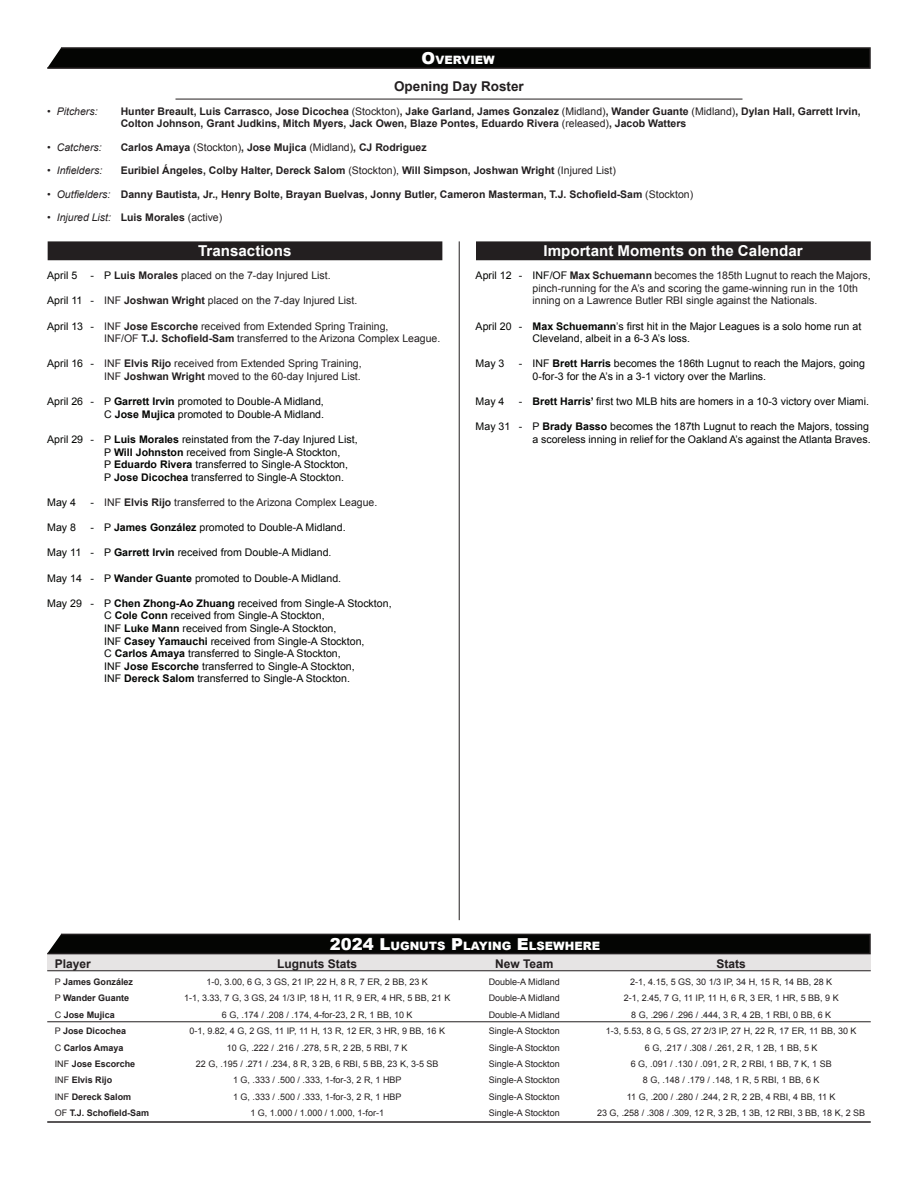
<style>
.page{position:relative;width:918px;height:1188px;background:#fff}
.page>*{position:absolute;margin:0;border:0;box-sizing:border-box;transform-origin:0 0}
.t1{font:700 15px "Arial";color:#fff}
.t2{font:700 13.5px "Arial";color:#231f20}
.t3{font:700 12px "Arial";color:#231f20}
.t4{font:900 11.55px "Arial";color:#fff}
.t5{font:10.5px/12.6px "Arial";color:#040503}
.t6{font:10.5px/12.6px "Arial";color:#231f20}
.t7{font:700 10.5px/12.6px "Arial";color:#231f20}
.t8{font:italic 10.5px "Arial";color:#231f20}
.t9{font:9px "Arial";color:#231f20}
.t10{font:700 9px "Arial";color:#231f20}
.s1{font-size:16.5px}
.s2{font-weight:400}
.s3{font-weight:400;font-style:italic}
.s4{font-weight:700;font-style:normal}
.s5{font-style:normal}
.s6{color:#040503}
.s7{font-weight:700}
.s8{color:#231f20}
</style>
<div class="page">
<svg style="left:47px;top:47px;width:824px;height:22px;background:#0f0f0d"></svg>
<hr style="left:176px;top:99px;width:566px;height:1px;background:#231f20">
<div style="left:48px;top:242px;width:394px;height:18px;background:#231f20"></div>
<div style="left:48px;top:241px;width:394px;height:19px;border:2px solid #231f20"></div>
<hr style="left:459px;top:241px;width:1px;height:679px;background:#231f20">
<div style="left:477px;top:242px;width:393px;height:18px;background:#231f20"></div>
<div style="left:476px;top:241px;width:395px;height:19px;border:2px solid #231f20"></div>
<div style="left:47px;top:953px;width:824px;height:18px;background:#e6e4e4"></div>
<svg style="left:47px;top:933px;width:824px;height:22px;background:#181817"></svg>
<hr style="left:47px;top:971px;width:824px;height:1px;background:#231f20">
<hr style="left:47px;top:1121px;width:824px;height:2px;background:#231f20">
<hr style="left:47px;top:1022px;width:824px;height:1px;background:#231f20">
<p class="t4" style="left:422px;top:51px;width:75px"><span class="s1">O</span>VERVIEW</p>
<p class="t2" style="left:394px;top:78px;width:131px">Opening Day Roster</p>
<p class="t8" style="left:47px;top:104px;width:52px">• Pitchers:</p>
<p class="t7" style="left:121px;top:105px;width:742px">Hunter Breault, Luis Carrasco, Jose Dicochea <span class="s2">(Stockton)</span>, Jake Garland, James Gonzalez <span class="s2">(Midland)</span>, Wander Guante <span class="s2">(Midland)</span>, Dylan Hall, Garrett Irvin,<br>Colton Johnson, Grant Judkins, Mitch Myers, Jack Owen, Blaze Pontes, Eduardo Rivera <span class="s2">(released)</span>, Jacob Watters</p>
<p class="t8" style="left:47px;top:140px;width:56px">• Catchers:</p>
<p class="t7" style="left:121px;top:141px;width:307px">Carlos Amaya <span class="s2">(Stockton)</span>, Jose Mujica <span class="s2">(Midland)</span>, CJ Rodriguez</p>
<p class="t8" style="left:47px;top:164px;width:57px">• Infielders:</p>
<p class="t7" style="left:121px;top:164px;width:497px">Euribiel Ángeles, Colby Halter, Dereck Salom <span class="s2">(Stockton),</span> Will Simpson, Joshwan Wright <span class="s2">(Injured List)</span></p>
<p class="t7" style="left:47px;top:188px;width:647px"><span class="s3">• Outfielders:</span> Danny Bautista, Jr., Henry Bolte, Brayan Buelvas, Jonny Butler, Cameron Masterman, T.J. Schofield-Sam <span class="s2">(Stockton)</span></p>
<p class="t8" style="left:47px;top:210px;width:177px">• Injured List: <span class="s4">Luis Morales</span> <span class="s5">(active)</span></p>
<h1 class="t1" style="left:198px;top:241px;width:95px">Transactions</h1>
<p class="t5" style="left:47px;top:269px;width:32px">April 5</p>
<p class="t6" style="left:90px;top:269px;width:242px"><span class="s6">- P</span> <span class="s7">Luis Morales</span> placed on the 7-day Injured List.</p>
<p class="t6" style="left:47px;top:295px;width:312px"><span class="s6">April 11 -</span> INF <span class="s7">Joshwan Wright</span> placed on the 7-day Injured List.</p>
<p class="t6" style="left:104px;top:320px;width:338px;text-indent:-57px"><span class="s6">April 13 -</span> INF <span class="s7">Jose Escorche</span> received from Extended Spring Training,<br>INF/OF <span class="s7">T.J. Schofield-Sam</span> transferred to the Arizona Complex League.</p>
<p class="t6" style="left:47px;top:358px;width:316px;text-align:right"><span class="s6">April 16 -</span> INF <span class="s7">Elvis Rijo</span> received from Extended Spring Training,<br>INF <span class="s7">Joshwan Wright</span> moved to the 60-day Injured List.</p>
<p class="t5" style="left:47px;top:395px;width:278px;text-align:right">April 26 - P <span class="s7">Garrett Irvin</span> promoted to Double-A Midland,<br>C <span class="s7">Jose Mujica</span> promoted to Double-A Midland.</p>
<p class="t5" style="left:104px;top:433px;width:255px;text-indent:-57px">April 29 - P <span class="s7">Luis Morales</span> reinstated from the 7-day Injured List, P <span class="s7">Will Johnston</span> received from Single-A Stockton,<br>P <span class="s7">Eduardo Rivera</span> transferred to Single-A Stockton, P <span class="s7">Jose Dicochea</span> transferred to Single-A Stockton.</p>
<p class="t5" style="left:47px;top:496px;width:30px">May 4</p>
<p class="t6" style="left:90px;top:496px;width:288px"><span class="s6">-</span> INF <span class="s7">Elvis Rijo</span> transferred to the Arizona Complex League.</p>
<p class="t5" style="left:47px;top:521px;width:30px">May 8</p>
<p class="t5" style="left:90px;top:521px;width:257px">- P <span class="s7">James González</span> promoted to Double-A Midland.</p>
<p class="t5" style="left:47px;top:547px;width:286px">May 11 - P <span class="s7">Garrett Irvin</span> received from Double-A Midland<span class="s8">.</span></p>
<p class="t5" style="left:47px;top:572px;width:295px">May 14 - P <span class="s7">Wander Guante</span> promoted to Double-A Midland.</p>
<p class="t5" style="left:104px;top:597px;width:289px;text-indent:-57px">May 29 - P <span class="s7">Chen Zhong-Ao Zhuang</span> received from Single-A Stockton, C <span class="s7">Cole Conn</span> received from Single-A Stockton,<br>INF <span class="s7">Luke Mann</span> received from Single-A Stockton,<br>INF <span class="s7">Casey Yamauchi</span> received from Single-A Stockton,<br>C <span class="s7">Carlos Amaya</span> transferred to Single-A Stockton,<br>INF <span class="s7">Jose Escorche</span> transferred to Single-A Stockton,<br>INF <span class="s7">Dereck Salom</span> transferred to Single-A Stockton.</p>
<h1 class="t1" style="left:544px;top:241px;width:261px">Important Moments on the Calendar</h1>
<p class="t6" style="left:533px;top:269px;width:340px;text-indent:-57px"><span class="s6">April 12 - INF/OF</span> <span class="s7">Max Schuemann</span> becomes the 185th Lugnut to reach the Majors, pinch-running for the A’s and scoring the game-winning run in the 10th inning on a Lawrence Butler RBI single against the Nationals.</p>
<p class="t5" style="left:533px;top:320px;width:330px;text-indent:-57px">April 20 - <span class="s7">Max Schuemann</span>’s first hit in the Major Leagues is a solo home run at<br>Cleveland, albeit in a 6-3 A’s loss.</p>
<p class="t5" style="left:476px;top:358px;width:30px">May 3</p>
<p class="t5" style="left:533px;top:358px;width:334px;text-indent:-14px">- INF <span class="s7">Brett Harris</span> becomes the 186th Lugnut to reach the Majors, going<br>0-for-3 for the A’s in a 3-1 victory over the Marlins.</p>
<p class="t5" style="left:476px;top:395px;width:30px">May 4</p>
<p class="t5" style="left:519px;top:395px;width:352px">- <span class="s7">Brett Harris’</span> first two MLB hits are homers in a 10-3 victory over Miami.</p>
<p class="t5" style="left:476px;top:421px;width:397px;text-align:right">May 31 - P <span class="s7">Brady Basso</span> becomes the 187th Lugnut to reach the Majors, tossing a scoreless inning in relief for the Oakland A’s against the Atlanta Braves.</p>
<p class="t4" style="left:330px;top:937px;width:272px"><span class="s1">2024 L</span>UGNUTS <span class="s1">P</span>LAYING <span class="s1">E</span>LSEWHERE</p>
<p class="t3" style="left:55px;top:956px;width:38px">Player</p>
<p class="t3" style="left:277px;top:956px;width:82px">Lugnuts Stats</p>
<p class="t3" style="left:495px;top:956px;width:60px">New Team</p>
<p class="t3" style="left:717px;top:956px;width:31px">Stats</p>
<p class="t10" style="left:55px;top:975px;width:80px"><span class="s2">P</span> James González</p>
<p class="t9" style="left:207px;top:975px;width:223px">1-0, 3.00, 6 G, 3 GS, 21 IP, 22 H, 8 R, 7 ER, 2 BB, 23 K</p>
<p class="t9" style="left:489px;top:975px;width:73px">Double-A Midland</p>
<p class="t9" style="left:630px;top:975px;width:203px">2-1, 4.15, 5 GS, 30 1/3 IP, 34 H, 15 R, 14 BB, 28 K</p>
<p class="t10" style="left:55px;top:992px;width:76px"><span class="s2">P</span> Wander Guante</p>
<p class="t9" style="left:184px;top:992px;width:268px">1-1, 3.33, 7 G, 3 GS, 24 1/3 IP, 18 H, 11 R, 9 ER, 4 HR, 5 BB, 21 K</p>
<p class="t9" style="left:489px;top:992px;width:73px">Double-A Midland</p>
<p class="t9" style="left:624px;top:992px;width:217px">2-1, 2.45, 7 G, 11 IP, 11 H, 6 R, 3 ER, 1 HR, 5 BB, 9 K</p>
<p class="t10" style="left:55px;top:1008px;width:62px"><span class="s2">C</span> Jose Mujica</p>
<p class="t9" style="left:222px;top:1008px;width:192px">6 G, .174 / .208 / .174, 4-for-23, 2 R, 1 BB, 10 K</p>
<p class="t9" style="left:489px;top:1008px;width:73px">Double-A Midland</p>
<p class="t9" style="left:631px;top:1008px;width:202px">8 G, .296 / .296 / .444, 3 R, 4 2B, 1 RBI, 0 BB, 6 K</p>
<p class="t10" style="left:55px;top:1025px;width:73px"><span class="s2">P</span> Jose Dicochea</p>
<p class="t9" style="left:189px;top:1025px;width:257px">0-1, 9.82, 4 G, 2 GS, 11 IP, 11 H, 13 R, 12 ER, 3 HR, 9 BB, 16 K</p>
<p class="t9" style="left:489px;top:1025px;width:73px">Single-A Stockton</p>
<p class="t9" style="left:606px;top:1025px;width:252px">1-3, 5.53, 8 G, 5 GS, 27 2/3 IP, 27 H, 22 R, 17 ER, 11 BB, 30 K</p>
<p class="t10" style="left:55px;top:1041px;width:70px"><span class="s2">C</span> Carlos Amaya</p>
<p class="t9" style="left:227px;top:1041px;width:182px">10 G, .222 / .216 / .278, 5 R, 2 2B, 5 RBI, 7 K</p>
<p class="t9" style="left:489px;top:1041px;width:73px">Single-A Stockton</p>
<p class="t9" style="left:645px;top:1041px;width:174px">6 G, .217 / .308 / .261, 2 R, 1 2B, 1 BB, 5 K</p>
<p class="t10" style="left:55px;top:1058px;width:82px"><span class="s2">INF</span> Jose Escorche</p>
<p class="t9" style="left:196px;top:1058px;width:244px">22 G, .195 / .271 / .234, 8 R, 3 2B, 6 RBI, 5 BB, 23 K, 3-5 SB</p>
<p class="t9" style="left:489px;top:1058px;width:73px">Single-A Stockton</p>
<p class="t9" style="left:631px;top:1058px;width:203px">6 G, .091 / .130 / .091, 2 R, 2 RBI, 1 BB, 7 K, 1 SB</p>
<p class="t10" style="left:55px;top:1074px;width:59px"><span class="s2">INF</span> Elvis Rijo</p>
<p class="t9" style="left:233px;top:1074px;width:170px">1 G, .333 / .500 / .333, 1-for-3, 2 R, 1 HBP</p>
<p class="t9" style="left:489px;top:1074px;width:73px">Single-A Stockton</p>
<p class="t9" style="left:643px;top:1074px;width:178px">8 G, .148 / .179 / .148, 1 R, 5 RBI, 1 BB, 6 K</p>
<p class="t10" style="left:55px;top:1091px;width:78px"><span class="s2">INF</span> Dereck Salom</p>
<p class="t9" style="left:233px;top:1091px;width:170px">1 G, .333 / .500 / .333, 1-for-3, 2 R, 1 HBP</p>
<p class="t9" style="left:489px;top:1091px;width:73px">Single-A Stockton</p>
<p class="t9" style="left:627px;top:1091px;width:210px">11 G, .200 / .280 / .244, 2 R, 2 2B, 4 RBI, 4 BB, 11 K</p>
<p class="t10" style="left:55px;top:1107px;width:96px"><span class="s2">OF</span> T.J. Schofield-Sam</p>
<p class="t9" style="left:250px;top:1107px;width:135px">1 G, 1.000 / 1.000 / 1.000, 1-for-1</p>
<p class="t9" style="left:489px;top:1107px;width:73px">Single-A Stockton</p>
<p class="t9" style="left:597px;top:1107px;width:270px">23 G, .258 / .308 / .309, 12 R, 3 2B, 1 3B, 12 RBI, 3 BB, 18 K, 2 SB</p>
</div>
